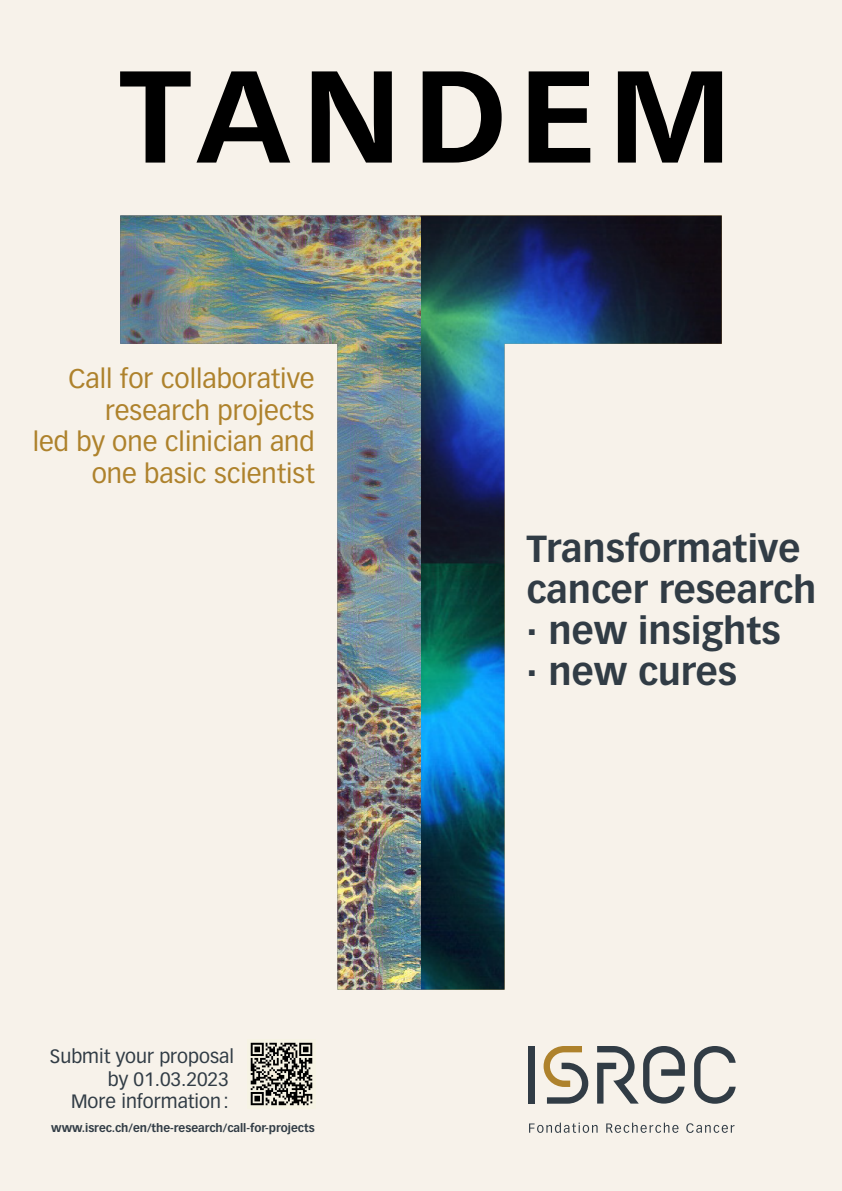
<style>
.page{position:relative;width:842px;height:1191px;background:#f7f2ea}
.page>*{position:absolute;margin:0;border:0;box-sizing:border-box;transform-origin:0 0}
.t1{font:700 128px "Vectora LT Std";letter-spacing:.09em;color:#000}
.t2{font:700 37px/41px "Vectora LT Std";color:#313c45}
.t3{font:26.5px/31.8px "Vectora LT Std";color:#ae822c;text-align:right}
.t4{font:19px/22.8px "Vectora LT Std";color:#313c45;text-align:right}
.t5{font:700 11.5px "Vectora LT Std";color:#313c45}
</style>
<div class="page">
<img style="left:120px;top:215px;width:301px;height:774px">
<svg style="left:421px;top:215px;width:301px;height:774px"></svg>
<svg style="left:529px;top:1122px;width:69px;height:10px"></svg>
<svg style="left:606px;top:1122px;width:72px;height:10px"></svg>
<svg style="left:686px;top:1123px;width:48px;height:9px"></svg>
<div style="left:529px;top:1046px;width:6px;height:57px;background:#313c45"></div>
<svg style="left:694px;top:1046px;width:42px;height:57px"></svg>
<svg style="left:544px;top:1046px;width:44px;height:57px"></svg>
<svg style="left:597px;top:1046px;width:88px;height:57px"></svg>
<img style="left:250px;top:1042px;width:63px;height:64px">
<h1 class="t1" style="left:119px;top:39px;width:614px">TANDEM</h1>
<p class="t3" style="left:33px;top:363px;width:283px">Call for collaborative research projects<br>led by one clinician and one basic scientist</p>
<p class="t4" style="left:50px;top:1044px;width:186px">Submit your proposal by 01.03.2023<br>More information:</p>
<p class="t5" style="left:51px;top:1120px;width:265px">www.isrec.ch/en/the-research/call-for-projects</p>
<h2 class="t2" style="left:527px;top:528px;width:291px">Transformative cancer research <sup>.</sup> new insights<br><sup>.</sup> new cures</h2>
</div>
